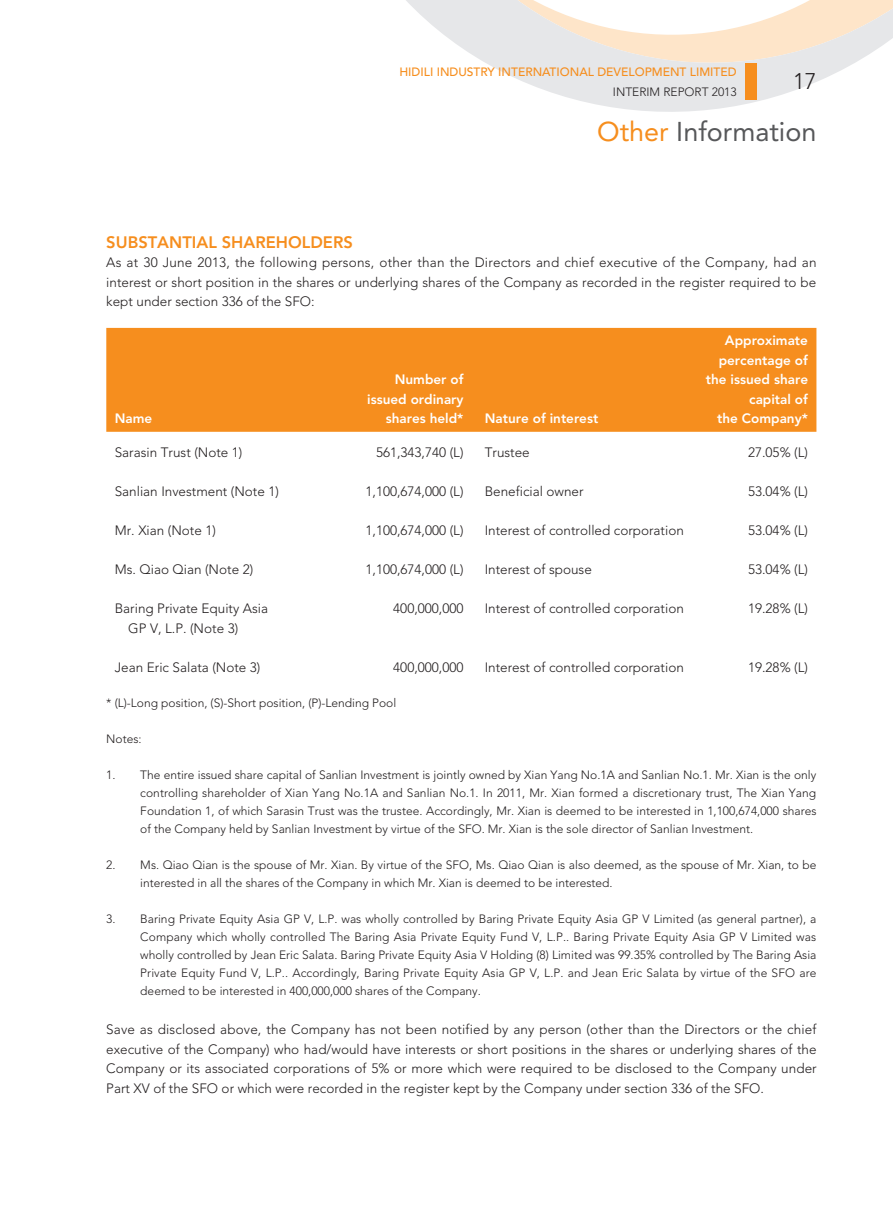
<style>
.page{position:relative;width:893px;height:1212px;background:#fff}
.page>*{position:absolute;margin:0;border:0;box-sizing:border-box;transform-origin:0 0}
.t1{font:27px "Avenir LT Std";color:#57585a}
.t2{font:300 22.5px "Avenir LT Std";color:#231f20}
.t3{font:800 16.5px "Avenir LT Std";color:#f68e1e}
.t4{font:300 13.5px/19.5px "Avenir LT Std";color:#231f20;text-align:justify}
.t5{font:800 13.5px/19.5px "Avenir LT Std";color:#fff;text-align:right}
.t6{font:300 12px/18px "Avenir LT Std";color:#231f20;text-align:justify}
.t7{font:500 12px "Avenir LT Std";color:#f68e1e}
.s1{color:#f68e1e}
</style>
<div class="page">
<svg style="left:406px;top:0;width:487px;height:112px"></svg>
<div style="left:745px;top:64px;width:12px;height:36px;background:#f68e1e"></div>
<div style="left:106px;top:328px;width:710px;height:104px;background:#f68e1e"></div>
<p class="t7" style="left:399px;top:65px;width:339px">HIDILI INDUSTRY INTERNATIONAL DEVELOPMENT LIMITED</p>
<p class="t6" style="left:613px;top:83px;width:27px">Interim</p>
<p class="t6" style="left:663px;top:83px;width:16px">Repor</p>
<p class="t6" style="left:702px;top:83px;width:36px">t 2013</p>
<h2 class="t2" style="left:793px;top:68px;width:25px">17</h2>
<h1 class="t1" style="left:597px;top:116px;width:221px"><span class="s1">Other</span> Information</h1>
<h3 class="t3" style="left:106px;top:232px;width:248px">SUBSTANTIAL SHAREHOLDERS</h3>
<p class="t4" style="left:106px;top:253px;width:712px">As at 30 June 2013, the following persons, other than the Directors and chief executive of the Company, had an interest or short position in the shares or underlying shares of the Company as recorded in the register required to be kept under section 336 of the SFO:</p>
<p class="t5" style="left:115px;top:409px;width:39px">Name</p>
<p class="t5" style="left:367px;top:370px;width:98px">Number of issued ordinary shares held*</p>
<p class="t5" style="left:485px;top:409px;width:115px">Nature of interest</p>
<p class="t5" style="left:706px;top:331px;width:104px">Approximate percentage of the issued share capital of<br>the Company*</p>
<p class="t4" style="left:115px;top:443px;width:129px">Sarasin Trust (Note 1)</p>
<p class="t4" style="left:376px;top:443px;width:89px">561,343,740 (L)</p>
<p class="t4" style="left:485px;top:443px;width:47px">Trustee</p>
<p class="t4" style="left:748px;top:443px;width:61px">27.05% (L)</p>
<p class="t4" style="left:115px;top:482px;width:166px">Sanlian Investment (Note 1)</p>
<p class="t4" style="left:365px;top:482px;width:100px">1,100,674,000 (L)</p>
<p class="t4" style="left:485px;top:482px;width:100px">Beneficial owner</p>
<p class="t4" style="left:748px;top:482px;width:61px">53.04% (L)</p>
<p class="t4" style="left:115px;top:521px;width:103px">Mr. Xian (Note 1)</p>
<p class="t4" style="left:365px;top:521px;width:100px">1,100,674,000 (L)</p>
<p class="t4" style="left:485px;top:521px;width:201px">Interest of controlled corporation</p>
<p class="t4" style="left:748px;top:521px;width:61px">53.04% (L)</p>
<p class="t4" style="left:115px;top:560px;width:140px">Ms. Qiao Qian (Note 2)</p>
<p class="t4" style="left:365px;top:560px;width:100px">1,100,674,000 (L)</p>
<p class="t4" style="left:485px;top:560px;width:109px">Interest of spouse</p>
<p class="t4" style="left:748px;top:560px;width:61px">53.04% (L)</p>
<p class="t4" style="left:128px;top:599px;width:141px;text-indent:-14px">Baring Private Equity Asia<br>GP V, L.P. (Note 3)</p>
<p class="t4" style="left:393px;top:599px;width:72px">400,000,000</p>
<p class="t4" style="left:485px;top:599px;width:201px">Interest of controlled corporation</p>
<p class="t4" style="left:748px;top:599px;width:61px">19.28﹪ (L)</p>
<p class="t4" style="left:115px;top:658px;width:147px">Jean Eric Salata (Note 3)</p>
<p class="t4" style="left:393px;top:658px;width:72px">400,000,000</p>
<p class="t4" style="left:485px;top:658px;width:201px">Interest of controlled corporation</p>
<p class="t4" style="left:748px;top:658px;width:61px">19.28﹪ (L)</p>
<p class="t6" style="left:106px;top:694px;width:291px">* (L)-Long position, (S)-Short position, (P)-Lending Pool</p>
<p class="t6" style="left:106px;top:730px;width:37px">Notes:</p>
<p class="t6" style="left:106px;top:766px;width:27px">1. T</p>
<p class="t6" style="left:140px;top:766px;width:678px;text-indent:7px">he entire issued share capital of Sanlian Investment is jointly owned by Xian Yang No.1A and Sanlian No.1. Mr. Xian is the only controlling shareholder of Xian Yang No.1A and Sanlian No.1. In 2011, Mr. Xian formed a discretionary trust, The Xian Yang Foundation 1, of which Sarasin Trust was the trustee. Accordingly, Mr. Xian is deemed to be interested in 1,100,674,000 shares of the Company held by Sanlian Investment by virtue of the SFO. Mr. Xian is the sole director of Sanlian Investment.</p>
<p class="t6" style="left:140px;top:856px;width:678px;text-indent:-34px">2. Ms. Qiao Qian is the spouse of Mr. Xian. By virtue of the SFO, Ms. Qiao Qian is also deemed, as the spouse of Mr. Xian, to be interested in all the shares of the Company in which Mr. Xian is deemed to be interested.</p>
<p class="t6" style="left:140px;top:910px;width:678px;text-indent:-34px">3. Baring Private Equity Asia GP V, L.P. was wholly controlled by Baring Private Equity Asia GP V Limited (as general partner), a Company which wholly controlled The Baring Asia Private Equity Fund V, L.P.. Baring Private Equity Asia GP V Limited was wholly controlled by Jean Eric Salata. Baring Private Equity Asia V Holding (8) Limited was 99.35% controlled by The Baring Asia Private Equity Fund V, L.P.. Accordingly, Baring Private Equity Asia GP V, L.P. and Jean Eric Salata by virtue of the SFO are deemed to be interested in 400,000,000 shares of the Company.</p>
<p class="t4" style="left:106px;top:1020px;width:712px">Save as disclosed above, the Company has not been notified by any person (other than the Directors or the chief executive of the Company) who had/would have interests or short positions in the shares or underlying shares of the Company or its associated corporations of 5% or more which were required to be disclosed to the Company under Part XV of the SFO or which were recorded in the register kept by the Company under section 336 of the SFO.</p>
</div>
